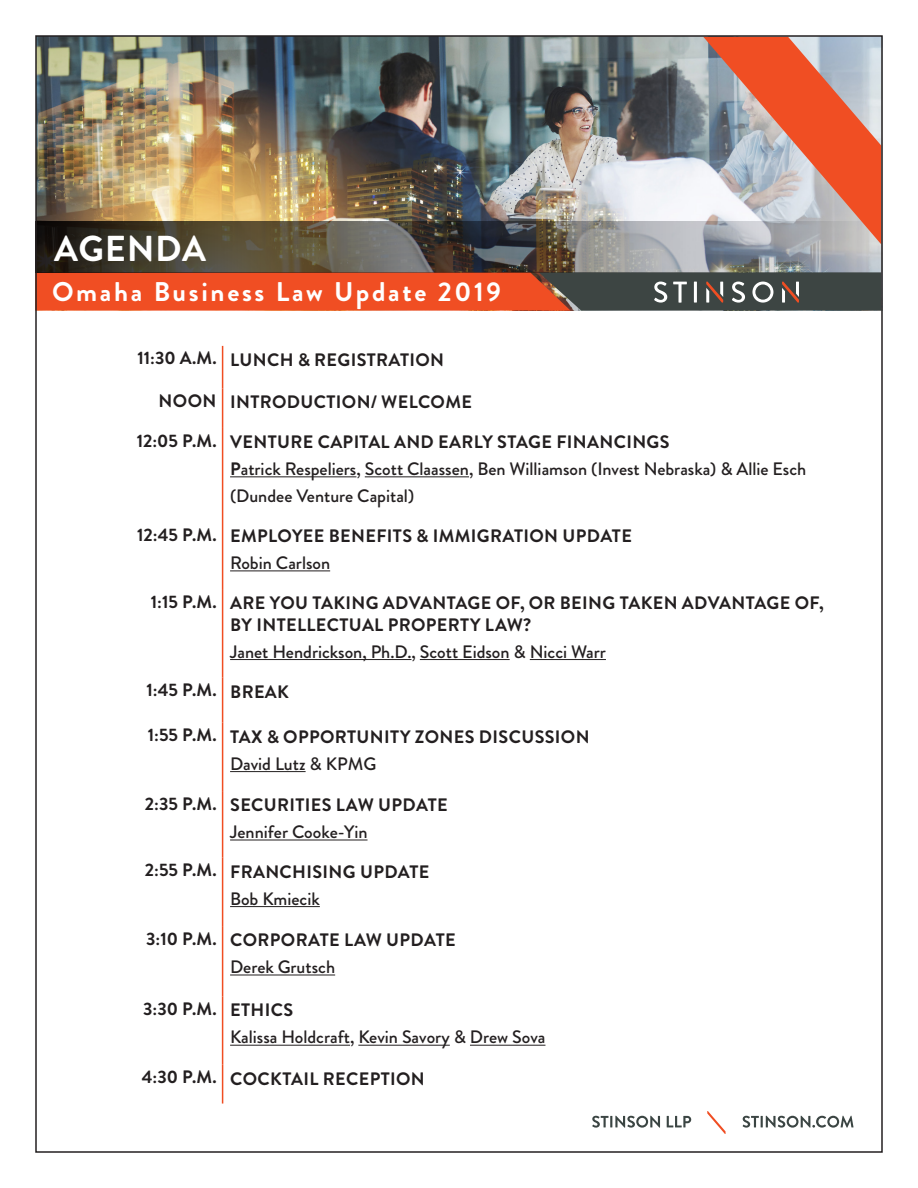
<style>
.page{position:relative;width:918px;height:1188px;background:#fff}
.page>*{position:absolute;margin:0;border:0;box-sizing:border-box;transform-origin:0 0}
.t1{font:700 36px "Brandon Grotesque";letter-spacing:.02em;color:#fff}
.t2{font:700 27px "Brandon Grotesque";letter-spacing:.1em;color:#fff}
.t3{font:700 18px/21.6px "Brandon Grotesque";letter-spacing:.02em;color:#231f20}
.t4{font:500 18px/27px "Brandon Grotesque";color:#231f20}
.s1{font-weight:700}
</style>
<div class="page">
<img style="left:38px;top:38px;width:665px;height:183px">
<svg style="left:743px;top:1116px;width:111px;height:12px"></svg>
<svg style="left:592px;top:1116px;width:99px;height:12px"></svg>
<svg style="left:707px;top:1111px;width:19px;height:23px"></svg>
<svg style="left:38px;top:272px;width:842px;height:39px;background:#ae5035"></svg>
<svg style="left:38px;top:221px;width:842px;height:51px;background:#65625b"></svg>
<svg style="left:703px;top:38px;width:177px;height:206px;background:#cb958b"></svg>
<hr style="left:222px;top:346px;width:1px;height:42px;background:#f04d22">
<hr style="left:222px;top:388px;width:1px;height:40px;background:#f04d22">
<hr style="left:222px;top:428px;width:1px;height:94px;background:#f04d22">
<hr style="left:222px;top:522px;width:1px;height:67px;background:#f04d22">
<hr style="left:222px;top:589px;width:1px;height:89px;background:#f04d22">
<hr style="left:222px;top:678px;width:1px;height:45px;background:#f04d22">
<hr style="left:222px;top:723px;width:1px;height:68px;background:#f04d22">
<hr style="left:222px;top:791px;width:1px;height:67px;background:#f04d22">
<hr style="left:222px;top:858px;width:1px;height:68px;background:#f04d22">
<hr style="left:222px;top:926px;width:1px;height:70px;background:#f04d22">
<hr style="left:222px;top:996px;width:1px;height:69px;background:#f04d22">
<hr style="left:222px;top:1065px;width:1px;height:39px;background:#f04d22">
<hr style="left:230px;top:476px;width:126px;height:1px;background:#231f20">
<hr style="left:365px;top:476px;width:104px;height:1px;background:#231f20">
<hr style="left:230px;top:570px;width:100px;height:1px;background:#231f20">
<hr style="left:230px;top:659px;width:182px;height:1px;background:#231f20">
<hr style="left:420px;top:659px;width:90px;height:1px;background:#231f20">
<hr style="left:530px;top:659px;width:76px;height:1px;background:#231f20">
<hr style="left:230px;top:771px;width:76px;height:1px;background:#231f20">
<hr style="left:230px;top:840px;width:138px;height:1px;background:#231f20">
<hr style="left:230px;top:906px;width:90px;height:1px;background:#231f20">
<hr style="left:230px;top:975px;width:105px;height:1px;background:#231f20">
<hr style="left:230px;top:1045px;width:120px;height:1px;background:#231f20">
<hr style="left:358px;top:1045px;width:92px;height:1px;background:#231f20">
<hr style="left:470px;top:1045px;width:75px;height:1px;background:#231f20">
<h1 class="t1" style="left:54px;top:223px;width:153px">AGENDA</h1>
<h2 class="t2" style="left:52px;top:273px;width:450px">Omaha Business Law Update 2019</h2>
<p class="t3" style="left:137px;top:348px;width:81px">11:30 A.M.</p>
<p class="t3" style="left:230px;top:349px;width:216px">LUNCH &amp; REGISTRATION</p>
<p class="t3" style="left:159px;top:390px;width:59px">NOON</p>
<p class="t3" style="left:230px;top:392px;width:243px">INTRODUCTION/ WELCOME</p>
<p class="t3" style="left:137px;top:430px;width:81px">12:05 P.M.</p>
<p class="t3" style="left:230px;top:431px;width:441px">VENTURE CAPITAL AND EARLY STAGE FINANCINGS</p>
<p class="t4" style="left:230px;top:456px;width:578px"><span class="s1">P</span>atrick Respeliers, Scott Claassen, Ben Williamson (Invest Nebraska) &amp; Allie Esch (Dundee Venture Capital)</p>
<p class="t3" style="left:137px;top:524px;width:81px">12:45 P.M.</p>
<p class="t3" style="left:230px;top:525px;width:403px">EMPLOYEE BENEFITS &amp; IMMIGRATION UPDATE</p>
<p class="t4" style="left:230px;top:550px;width:102px">Robin Carlson</p>
<p class="t3" style="left:151px;top:591px;width:67px">1:15 P.M.</p>
<p class="t3" style="left:230px;top:592px;width:595px">ARE YOU TAKING ADVANTAGE OF, OR BEING TAKEN ADVANTAGE OF,<br>BY INTELLECTUAL PROPERTY LAW?</p>
<p class="t4" style="left:230px;top:638px;width:377px">Janet Hendrickson, Ph.D., Scott Eidson &amp; Nicci Warr</p>
<p class="t3" style="left:147px;top:680px;width:72px">1:45 P.M.</p>
<p class="t3" style="left:230px;top:681px;width:60px">BREAK</p>
<p class="t3" style="left:148px;top:725px;width:70px">1:55 P.M.</p>
<p class="t3" style="left:230px;top:726px;width:361px">TAX &amp; OPPORTUNITY ZONES DISCUSSION</p>
<p class="t4" style="left:230px;top:750px;width:148px">David Lutz &amp; KPMG</p>
<p class="t3" style="left:145px;top:793px;width:73px">2:35 P.M.</p>
<p class="t3" style="left:230px;top:794px;width:219px">SECURITIES LAW UPDATE</p>
<p class="t4" style="left:230px;top:819px;width:139px">Jennifer Cooke-Yin</p>
<p class="t3" style="left:145px;top:860px;width:73px">2:55 P.M.</p>
<p class="t3" style="left:230px;top:861px;width:201px">FRANCHISING UPDATE</p>
<p class="t4" style="left:230px;top:885px;width:91px">Bob Kmiecik</p>
<p class="t3" style="left:146px;top:928px;width:72px">3:10 P.M.</p>
<p class="t3" style="left:230px;top:929px;width:227px">CORPORATE LAW UPDATE</p>
<p class="t4" style="left:230px;top:954px;width:107px">Derek Grutsch</p>
<p class="t3" style="left:143px;top:998px;width:75px">3:30 P.M.</p>
<p class="t4" style="left:230px;top:997px;width:317px"><span class="s1">ETHICS<br></span>Kalissa Holdcraft, Kevin Savory &amp; Drew Sova</p>
<p class="t3" style="left:142px;top:1067px;width:76px">4:30 P.M.</p>
<p class="t3" style="left:230px;top:1068px;width:196px">COCKTAIL RECEPTION</p>
</div>
